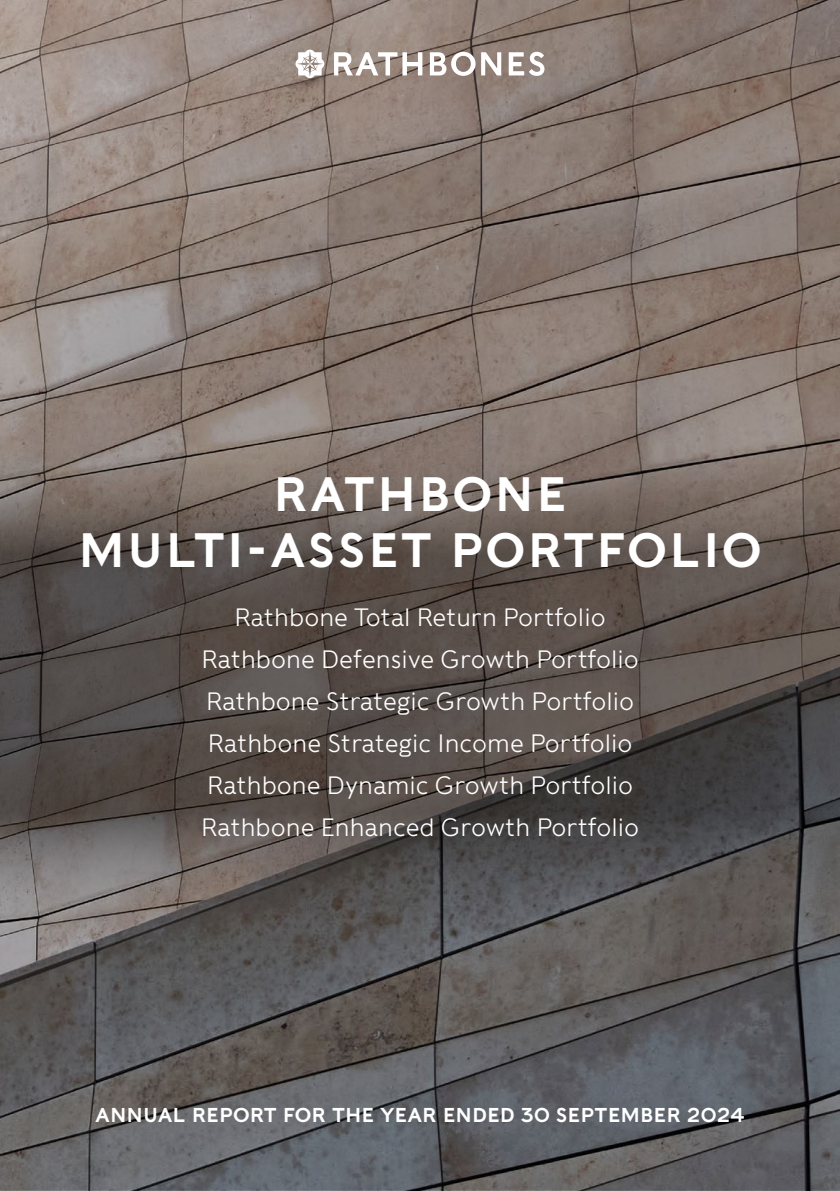
<style>
.page{position:relative;width:840px;height:1191px;background:#fff}
.page>*{position:absolute;margin:0;border:0;box-sizing:border-box;transform-origin:0 0}
.t1{font:48px/56px "Rathbones Sans";letter-spacing:.04em;color:#fff;text-align:center}
.t2{font:300 25px/42px "Rathbones Sans";color:#fff;text-align:center}
.t3{font:20px "Rathbones Sans";color:#fff}
</style>
<div class="page">
<img style="left:0;top:0;width:839px;height:1191px">
<svg style="left:0;top:445px;width:839px;height:487px;background:#5c5451"></svg>
<svg style="left:334px;top:52px;width:88px;height:23px"></svg>
<svg style="left:429px;top:52px;width:46px;height:24px"></svg>
<svg style="left:481px;top:52px;width:20px;height:23px"></svg>
<svg style="left:508px;top:52px;width:36px;height:24px"></svg>
<svg style="left:295px;top:50px;width:30px;height:28px"></svg>
<h1 class="t1" style="left:78px;top:465px;width:685px">RATHBONE<br>MULTI-ASSET PORTFOLIO</h1>
<p class="t2" style="left:201px;top:596px;width:439px">Rathbone Total Return Portfolio Rathbone Defensive Growth Portfolio Rathbone Strategic Growth Portfolio Rathbone Strategic Income Portfolio Rathbone Dynamic Growth Portfolio Rathbone Enhanced Growth Portfolio</p>
<p class="t3" style="left:95px;top:1102px;width:650px">ANNUAL REPORT FOR THE YEAR ENDED 30 SEPTEMBER 2024</p>
</div>
